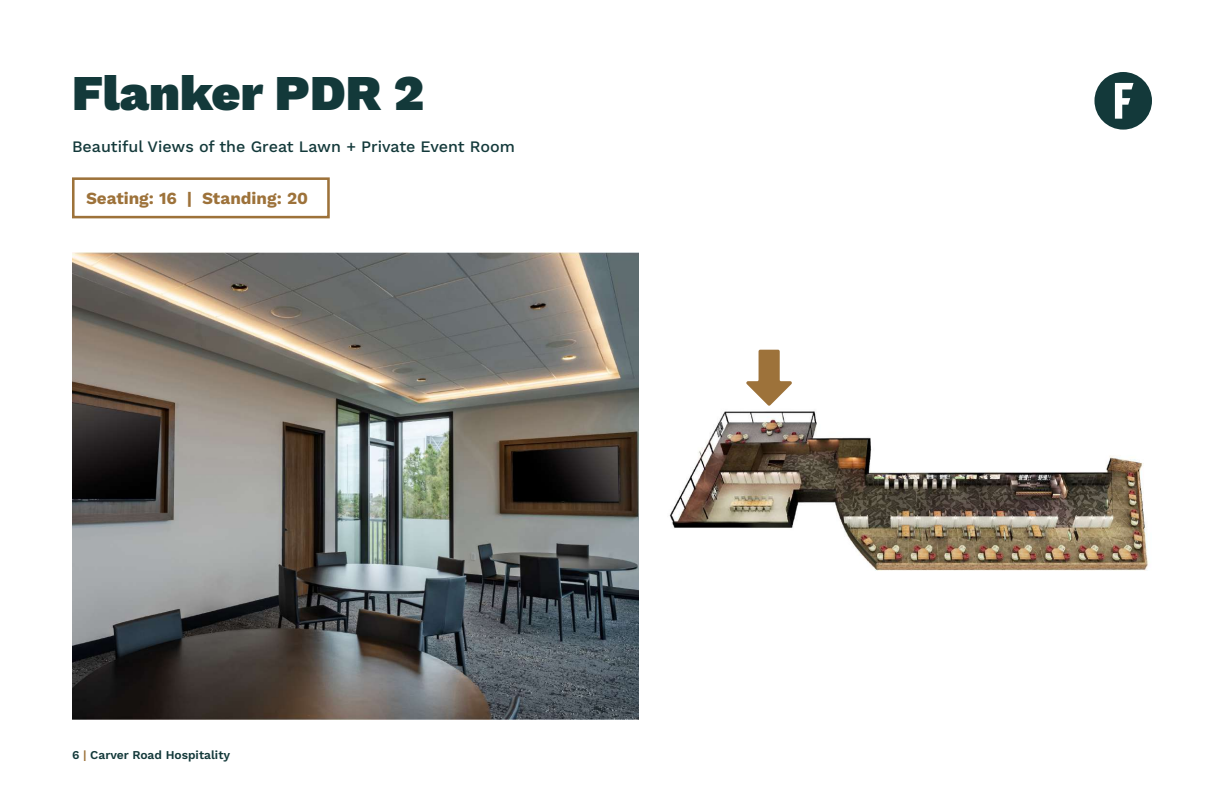
<style>
.page{position:relative;width:1224px;height:792px;background:#fff}
.page>*{position:absolute;margin:0;border:0;box-sizing:border-box;transform-origin:0 0}
.t1{font:900 50px "Work Sans";color:#13393a}
.t2{font:700 17px "Work Sans";color:#9d723a}
.t3{font:500 16px "Work Sans";color:#13393a}
.t4{font:600 12px "Work Sans";color:#13393a}
.s1{color:#9d723a}
</style>
<div class="page">
<div style="left:1094px;top:72px;width:58px;height:58px;background:#13393a;border-radius:50%"></div>
<svg style="left:1115px;top:83px;width:19px;height:36px"></svg>
<div style="left:72px;top:177px;width:258px;height:41px;border:3px solid #9d723a"></div>
<img style="left:72px;top:252px;width:567px;height:468px">
<img style="left:669px;top:411px;width:480px;height:159px">
<svg style="left:746px;top:350px;width:46px;height:56px"></svg>
<h1 class="t1" style="left:72px;top:64px;width:353px">Flanker PDR 2</h1>
<p class="t3" style="left:72px;top:137px;width:445px">Beautiful Views of the Great Lawn + Private Event Room</p>
<p class="t2" style="left:86px;top:189px;width:224px">Seating: 16 | Standing: 20</p>
<p class="t4" style="left:72px;top:748px;width:160px">6 <span class="s1">|</span> Carver Road Hospitality</p>
</div>
